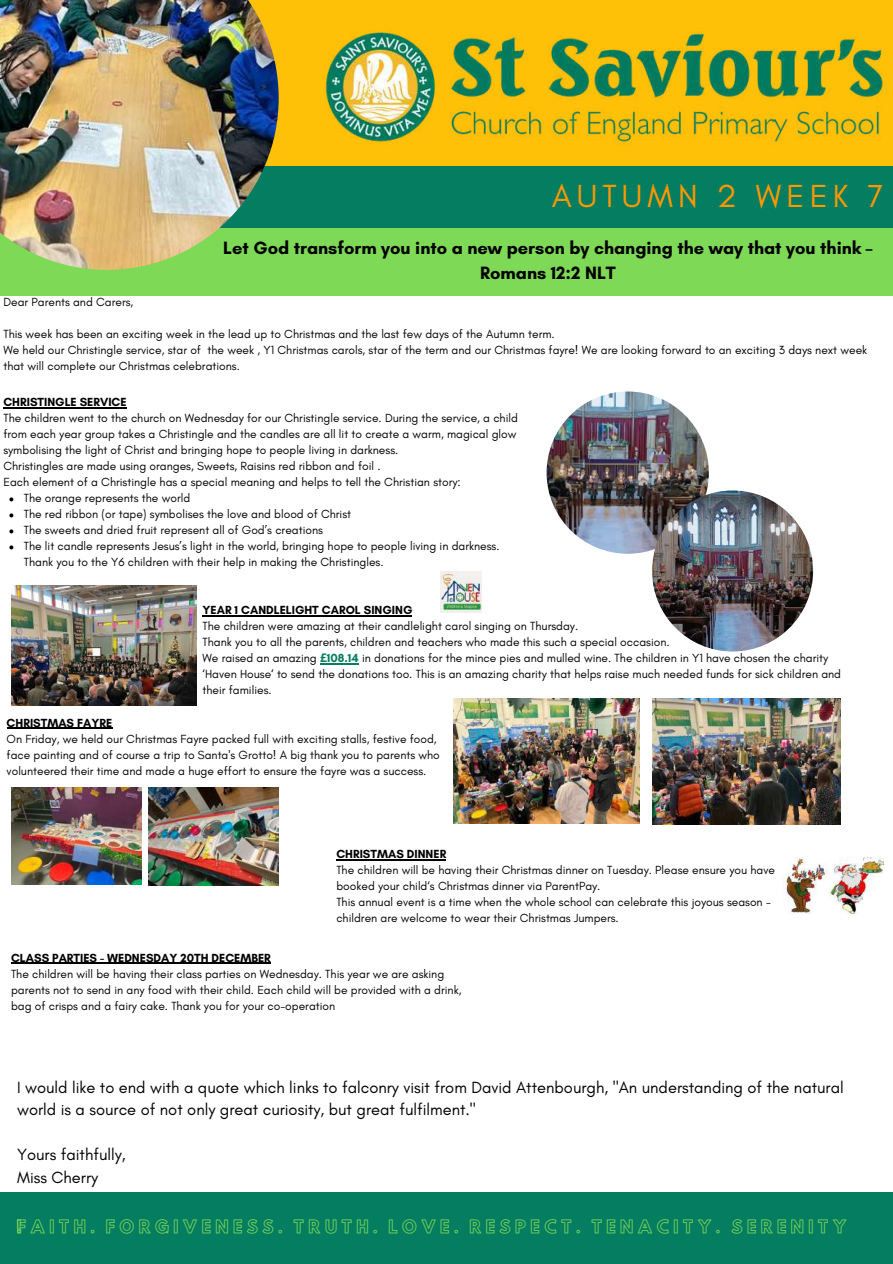
<style>
.page{position:relative;width:893px;height:1264px;background:#fff}
.page>*{position:absolute;margin:0;border:0;box-sizing:border-box;transform-origin:0 0}
.t1{font:32.55px "Glacial Indifference";letter-spacing:.16em;color:#ff9800}
.t2{font:700 18.15px/24.8px "Glacial Indifference";color:#000;text-align:center}
.t3{font:16.5px/22.5px "Glacial Indifference";color:#000}
.t4{font:15.9px "Hussar Ekologiczne 1";letter-spacing:.275em;color:#7ed957}
.t5{font:12px/16px "Glacial Indifference";color:#000}
.t6{font:700 12px "Glacial Indifference";color:#000}
.s1{font-family:"Noto Sans";font-weight:700;color:#057d60}
.s2{font-weight:700;color:#057d60}
</style>
<div class="page">
<div style="left:0;top:165px;width:892px;height:63px;background:#057d60"></div>
<div style="left:0;top:228px;width:892px;height:68px;background:#7ed957"></div>
<div style="left:0;top:0;width:892px;height:165px;background:#ffc107"></div>
<img style="left:325px;top:32px;width:558px;height:112px">
<div style="left:0;top:1192px;width:892px;height:71px;background:#057d60"></div>
<img style="left:0;top:0;width:279px;height:270px">
<img style="left:546px;top:391px;width:162px;height:162px;border-radius:50%">
<img style="left:652px;top:490px;width:161px;height:161px;border-radius:50%">
<img style="left:440px;top:571px;width:42px;height:41px">
<img style="left:11px;top:585px;width:186px;height:120px">
<hr style="left:7px;top:728px;width:105px;height:1px;background:#000">
<img style="left:785px;top:857px;width:98px;height:56px">
<img style="left:454px;top:698px;width:185px;height:125px">
<img style="left:652px;top:698px;width:188px;height:126px">
<img style="left:148px;top:787px;width:131px;height:98px">
<img style="left:11px;top:787px;width:131px;height:97px">
<hr style="left:202px;top:615px;width:210px;height:1px;background:#000">
<hr style="left:320px;top:663px;width:39px;height:1px;background:#057d60">
<hr style="left:3px;top:407px;width:124px;height:1px;background:#000">
<svg style="left:9px;top:497px;width:4px;height:4px"></svg>
<svg style="left:9px;top:513px;width:4px;height:4px"></svg>
<svg style="left:9px;top:529px;width:4px;height:4px"></svg>
<svg style="left:9px;top:545px;width:4px;height:4px"></svg>
<hr style="left:336px;top:859px;width:110px;height:1px;background:#000">
<hr style="left:11px;top:962px;width:260px;height:1px;background:#000">
<h1 class="t1" style="left:551px;top:176px;width:333px">AUTUMN 2 WEEK 7</h1>
<h2 class="t2" style="left:223px;top:235px;width:650px">Let God transform you into a new person by changing the way that you think –<br>Romans 12:2 NLT</h2>
<p class="t5" style="left:3px;top:294px;width:131px">Dear Parents and Carers,</p>
<p class="t5" style="left:3px;top:326px;width:865px">This week has been an exciting week in the lead up to Christmas and the last few days of the Autumn term.<br>We held our Christingle service, star of the week , Y1 Christmas carols, star of the term and our Christmas fayre! We are looking forward to an exciting 3 days next week that will complete our Christmas celebrations.</p>
<p class="t6" style="left:3px;top:395px;width:125px">CHRISTINGLE SERVICE</p>
<p class="t5" style="left:3px;top:410px;width:516px">The children went to the church on Wednesday for our Christingle service. During the service, a child</p>
<p class="t5" style="left:3px;top:426px;width:514px">from each year group takes a Christingle and the candles are all lit to create a warm, magical glow</p>
<p class="t5" style="left:3px;top:442px;width:396px">symbolising the light of Christ and bringing hope to people living in darkness.</p>
<p class="t5" style="left:3px;top:458px;width:378px">Christingles are made using oranges, Sweets, Raisins red ribbon and foil .</p>
<p class="t5" style="left:3px;top:474px;width:459px">Each element of a Christingle has a special meaning and helps to tell the Christian story:</p>
<p class="t5" style="left:24px;top:490px;width:168px">The orange represents the world</p>
<p class="t5" style="left:24px;top:506px;width:329px">The red ribbon (or tape) symbolises the love and blood of Christ</p>
<p class="t5" style="left:24px;top:522px;width:300px">The sweets and dried fruit represent all of God’s creations</p>
<p class="t5" style="left:24px;top:538px;width:477px">The lit candle represents Jesus’s light in the world, bringing hope to people living in darkness.</p>
<p class="t5" style="left:24px;top:554px;width:361px">Thank you to the Y6 children with their help in making the Christingles.</p>
<p class="t6" style="left:202px;top:602px;width:211px">YEAR 1 CANDLELIGHT CAROL SINGING</p>
<p class="t5" style="left:202px;top:618px;width:640px">The children were amazing at their candlelight carol singing on Thursday.<br>Thank you to all the parents, children and teachers who made this such a special occasion.<br>We raised an amazing <span class="s1">£</span><span class="s2">108.14</span> in donations for the mince pies and mulled wine. The children in Y1 have chosen the charity ‘Haven House‘ to send the donations too. This is an amazing charity that helps raise much needed funds for sick children and their families.</p>
<p class="t6" style="left:7px;top:715px;width:107px">CHRISTMAS FAYRE</p>
<p class="t5" style="left:7px;top:730px;width:435px">On Friday, we held our Christmas Fayre packed full with exciting stalls, festive food, face painting and of course a trip to Santa's Grotto! A big thank you to parents who volunteered their time and made a huge effort to ensure the fayre was a success.</p>
<p class="t6" style="left:336px;top:846px;width:111px">CHRISTMAS DINNER</p>
<p class="t5" style="left:336px;top:861px;width:440px">The children will be having their Christmas dinner on Tuesday. Please ensure you have booked your child‘s Christmas dinner via ParentPay.<br>This annual event is a time when the whole school can celebrate this joyous season - children are welcome to wear their Christmas Jumpers.</p>
<p class="t6" style="left:11px;top:950px;width:261px">CLASS PARTIES - WEDNESDAY 20TH DECEMBER</p>
<p class="t5" style="left:11px;top:965px;width:452px">The children will be having their class parties on Wednesday. This year we are asking parents not to send in any food with their child. Each child will be provided with a drink, bag of crisps and a fairy cake. Thank you for your co-operation</p>
<h3 class="t3" style="left:17px;top:1075px;width:828px">I would like to end with a quote which links to falconry visit from David Attenbourgh, "An understanding of the natural world is a source of not only great curiosity, but great fulfilment."</h3>
<h3 class="t3" style="left:17px;top:1143px;width:110px">Yours faithfully,<br>Miss Cherry</h3>
<h3 class="t4" style="left:17px;top:1219px;width:831px">!FAITH. FORGIVENESS. TRUTH. LOVE. RESPECT. TENACITY. SERENITY</h3>
</div>
